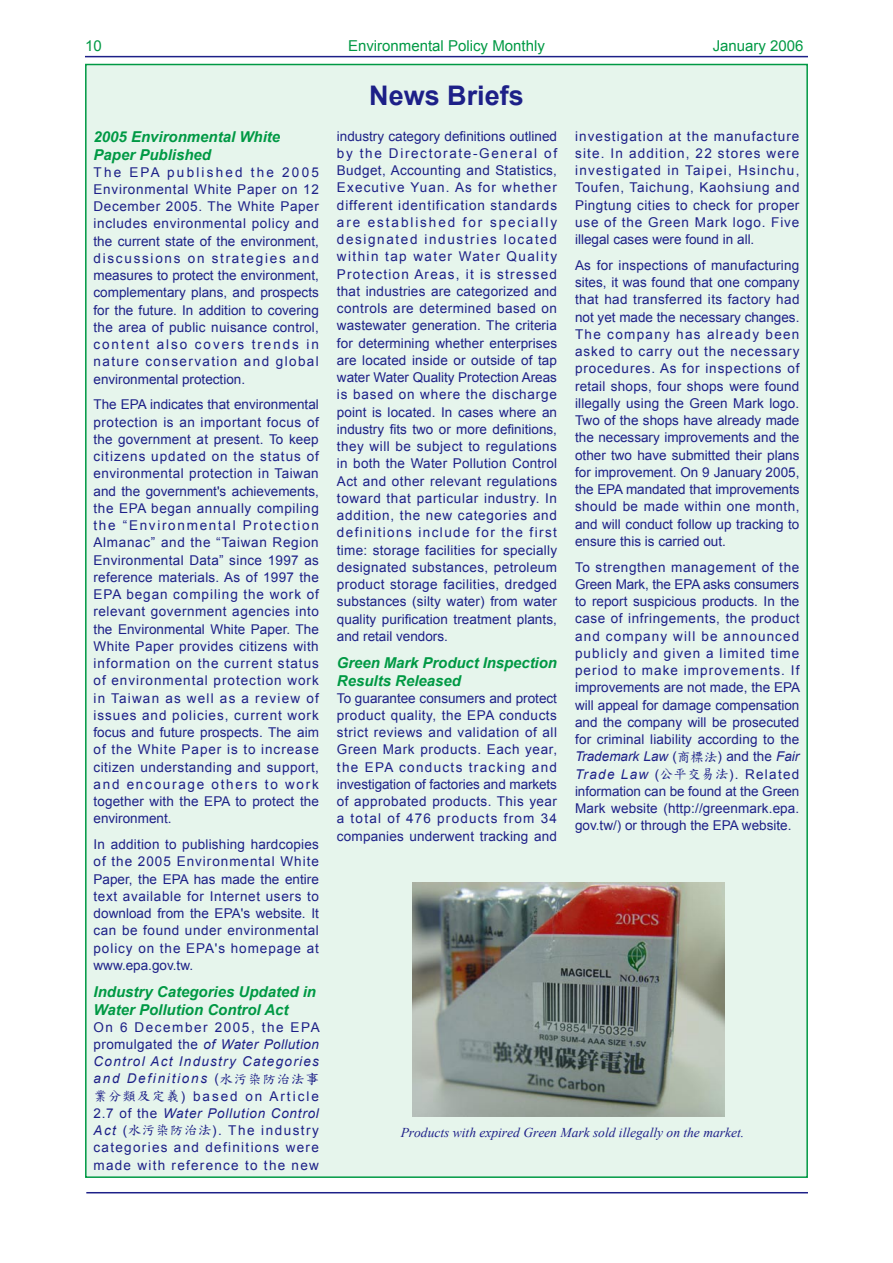
<style>
.page{position:relative;width:893px;height:1263px;background:#fff}
.page>*{position:absolute;margin:0;border:0;box-sizing:border-box;transform-origin:0 0}
.t1{font:700 27px "Arial";color:#1d2088}
.t2{font:italic 700 15px/18px "Arial";color:#094}
.t3{font:15px "Arial";color:#094}
.t4{font:13.5px/17.2px "Arial";letter-spacing:.02em;color:#1d2088;text-align:justify}
.t5{font:italic 13.5px "Times New Roman";color:#1d2088}
.s1{font-style:italic}
.s2{font-family:"DF Kai Shu SB Estd BF"}
</style>
<div class="page">
<hr style="left:85px;top:56px;width:723px;height:1px;background:#1d2088">
<hr style="left:86px;top:1192px;width:722px;height:1px;background:#1d2088">
<div style="left:86px;top:64px;width:721px;height:1113px;background:#e6f5ec"></div>
<img style="left:412px;top:883px;width:312px;height:233px">
<p class="t3" style="left:85px;top:36px;width:18px">10</p>
<p class="t3" style="left:348px;top:36px;width:198px">Environmental Policy Monthly</p>
<p class="t3" style="left:713px;top:36px;width:92px">January 2006</p>
<p class="t2" style="left:94px;top:128px;width:188px">2005 Environmental White<br>Paper Published</p>
<p class="t4" style="left:94px;top:163px;width:227px">The EPA published the 2005<br>Environmental White Paper on 12<br>December 2005. The White Paper includes environmental policy and the current state of the environment, discussions on strategies and measures to protect the environment, complementary plans, and prospects for the future. In addition to covering the area of public nuisance control, content also covers trends in nature conservation and global environmental protection.</p>
<p class="t4" style="left:94px;top:396px;width:227px">The EPA indicates that environmental protection is an important focus of the government at present. To keep citizens updated on the status of environmental protection in Taiwan and the government's achievements, the EPA began annually compiling the “Environmental Protection Almanac” and the “Taiwan Region Environmental Data” since 1997</p>
<p class="t4" style="left:304px;top:551px;width:16px">as</p>
<p class="t4" style="left:94px;top:569px;width:186px">reference materials. As of 1997</p>
<p class="t4" style="left:94px;top:569px;width:227px;text-indent:206px">the EPA began compiling the work of relevant government agencies into the Environmental White Paper. The White Paper provides citizens with information on the current status of environmental protection work in Taiwan as well as a review of issues and policies, current work focus and future prospects. The aim of the White Paper is to increase citizen understanding and support, and encourage others to work together with the EPA to protect the environment.</p>
<p class="t4" style="left:94px;top:836px;width:227px">In addition to publishing hardcopies of the 2005 Environmental White Paper, the EPA has made the entire text available for Internet users to download from the EPA's website. It can be found under environmental policy on the EPA's homepage at www.epa.gov.tw.</p>
<p class="t2" style="left:94px;top:983px;width:224px">Industry Categories Updated in<br>Water Pollution Control Act</p>
<p class="t4" style="left:94px;top:1018px;width:228px">On 6 December 2005, the EPA promulgated the <span class="s1">of Water Pollution Control Act Industry Categories and Definitions</span> (<span class="s2">水污染防治法事業分類及定義</span>) based on Article 2.7 of the <span class="s1">Water Pollution Control Act</span> (<span class="s2">水污染防治法</span>). The industry categories and definitions were made with reference to the new</p>
<h1 class="t1" style="left:369px;top:78px;width:156px">News Briefs</h1>
<p class="t4" style="left:337px;top:127px;width:222px">industry category definitions outlined by the Directorate-General of Budget, Accounting and Statistics, Executive Yuan. As for whether different identification standards are established for specially designated industries located within tap water Water Quality Protection Areas, it is stressed that industries are categorized and controls are determined based on wastewater generation. The criteria for determining whether enterprises are located inside or outside of tap water Water Quality Protection Areas is based on where the discharge point is located. In cases where an industry fits two or more definitions, they will be subject to regulations in both the Water Pollution Control Act and other relevant regulations toward that particular industry. In addition, the new categories and definitions include for the first time: storage facilities for specially designated substances, petroleum product storage facilities, dredged substances (silty water) from water quality purification treatment plants, and retail vendors.</p>
<p class="t2" style="left:337px;top:654px;width:222px">Green Mark Product Inspection<br>Results Released</p>
<p class="t4" style="left:337px;top:689px;width:222px;text-align:left">To guarantee consumers and protect product quality, the EPA conducts strict reviews and validation of all Green Mark products. Each year, the EPA conducts tracking and investigation of factories and markets of approbated products. This year a total of 47 6 products from 34 companies underwent tracking and</p>
<p class="t4" style="left:575px;top:127px;width:226px">investigation at the manufacture site. In addition, 22 stores were investigated in Taipei, Hsinchu, Toufen, Taichung, Kaohsiung and Pingtung cities to check for proper use of the Green Mark logo. Five illegal cases were found in all.</p>
<p class="t4" style="left:575px;top:257px;width:226px">As for inspections of manufacturing sites, it was found that one company that had transferred its factory had not yet made the necessary changes.<br>The company has already been asked to carry out the necessary procedures. As for inspections of retail shops, four shops were found illegally using the Green Mark logo.<br>Two of the shops have already made the necessary improvements and the other two have submitted their plans for improvement. On 9 January 2005, the EPA mandated that improvements should be made within one month, and will conduct follow up tracking to ensure this is carried out.</p>
<p class="t4" style="left:575px;top:558px;width:227px">To strengthen management of the Green Mark, the EPA asks consumers to report suspicious products. In the case of infringements, the product and company will be announced publicly and given a limited time period to make improvements. If improvements are not made, the EPA will appeal for damage compensation and the company will be prosecuted for criminal liability according to the <span class="s1">Trademark Law</span> (<span class="s2">商標法</span>) and the <span class="s1">Fair Trade Law</span> (<span class="s2">公平交易法</span>). Related information can be found at the Green Mark website (http://greenmark.epa. gov.tw/) or through the EPA website.</p>
<p class="t5" style="left:401px;top:1123px;width:345px">Products with expired Green Mark sold illegally on the market.</p>
</div>
